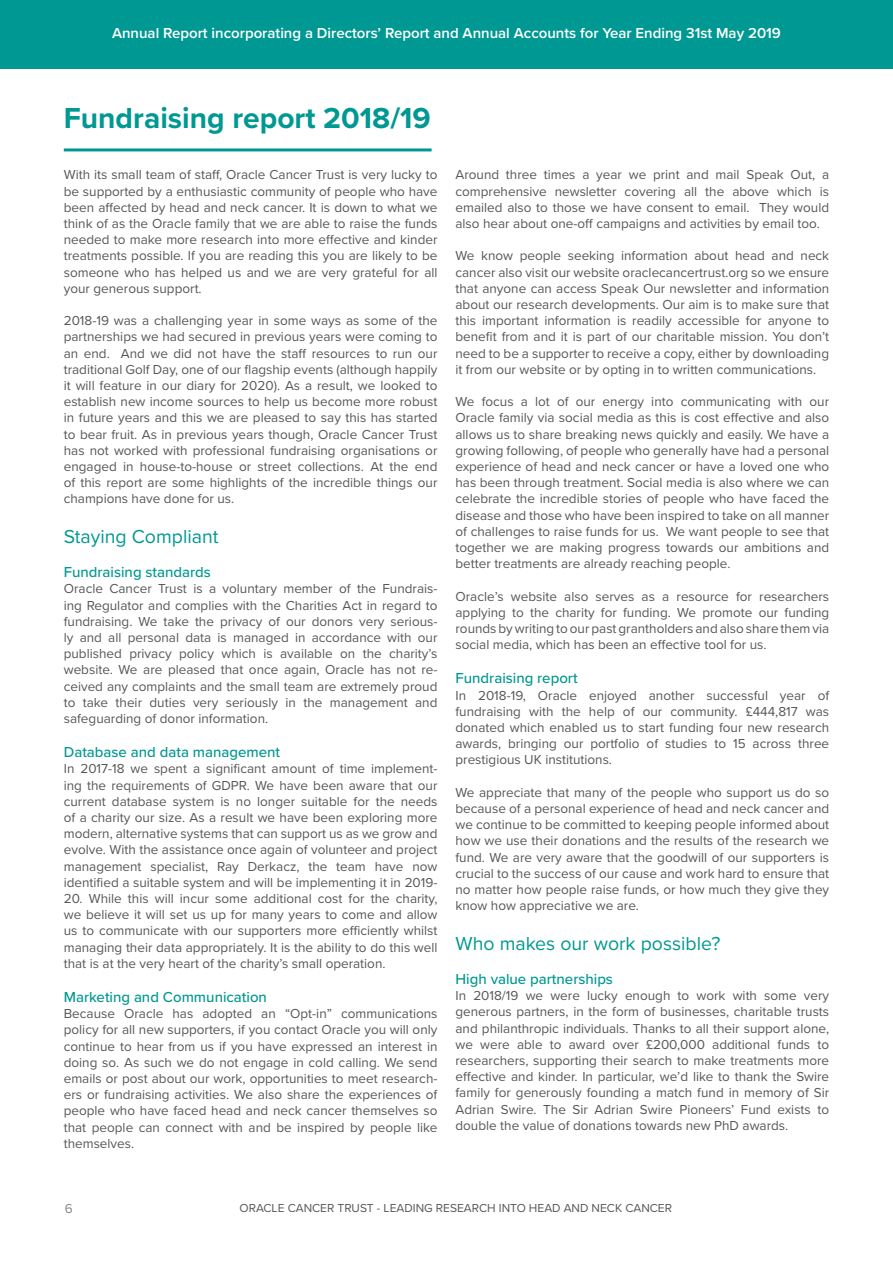
<style>
.page{position:relative;width:893px;height:1263px;background:#fff}
.page>*{position:absolute;margin:0;border:0;box-sizing:border-box;transform-origin:0 0}
.t1{font:700 30px "Proxima Nova";color:#009892}
.t2{font:19.5px "Proxima Nova";color:#009892}
.t3{font:500 15px "Proxima Nova";color:#009892}
.t4{font:600 15px "Proxima Nova";color:#fff}
.t5{font:13.5px/16.2px "Proxima Nova";color:#575756;text-align:justify}
.t6{font:13.5px "Proxima Nova";color:#878787}
.t7{font:12px "Proxima Nova";color:#575756}
</style>
<div class="page">
<div style="left:0;top:0;width:893px;height:68px;background:#009892"></div>
<hr style="left:64px;top:148px;width:368px;height:3px;background:#009892">
<p class="t4" style="left:112px;top:22px;width:670px">Annual Report incorporating a Directors’ Report and Annual Accounts for Year Ending 31st May 2019</p>
<h1 class="t1" style="left:64px;top:96px;width:368px">Fundraising report 2018/19</h1>
<p class="t5" style="left:64px;top:166px;width:375px">With its small team of staff, Oracle Cancer Trust is very lucky to be supported by a enthusiastic community of people who have been affected by head and neck cancer. It is down to what we think of as the Oracle family that we are able to raise the funds needed to make more research into more effective and kinder treatments possible. If you are reading this you are likely to be someone who has helped us and we are very grateful for all your generous support.</p>
<p class="t5" style="left:64px;top:312px;width:375px">2018-19 was a challenging year in some ways as some of the partnerships we had secured in previous years were coming to an end. And we did not have the staff resources to run our traditional Golf Day, one of our flagship events (although happily it will feature in our diary for 2020). As a result, we looked to establish new income sources to help us become more robust in future years and this we are pleased to say this has started to bear fruit. As in previous years though, Oracle Cancer Trust has not worked with professional fundraising organisations or engaged in house-to-house or street collections. At the end of this report are some highlights of the incredible things our champions have done for us.</p>
<h2 class="t2" style="left:64px;top:522px;width:156px">Staying Compliant</h2>
<p class="t3" style="left:64px;top:561px;width:149px">Fundraising standards</p>
<p class="t5" style="left:64px;top:580px;width:375px">Oracle Cancer Trust is a voluntary member of the Fundrais&shy;ing Regulator and complies with the Charities Act in regard to fundraising. We take the privacy of our donors very serious&shy;ly and all personal data is managed in accordance with our published privacy policy which is available on the charity’s website. We are pleased that once again, Oracle has not re&shy;ceived any complaints and the small team are extremely proud to take their duties very seriously in the management and safeguarding of donor information.</p>
<p class="t3" style="left:64px;top:741px;width:218px">Database and data management</p>
<p class="t5" style="left:64px;top:760px;width:375px">In 2017-18 we spent a significant amount of time implement&shy;ing the requirements of GDPR. We have been aware that our current database system is no longer suitable for the needs of a charity our size. As a result we have been exploring more modern, alternative systems that can support us as we grow and evolve. With the assistance once again of volunteer and project management specialist, Ray Derkacz, the team have now identified a suitable system and will be implementing it in 2019-</p>
<p class="t5" style="left:64px;top:890px;width:375px">20. While this will incur some additional cost for the charity, we believe it will set us up for many years to come and allow us to communicate with our supporters more efficiently whilst managing their data appropriately. It is the ability to do this well that is at the very heart of the charity’s small operation.</p>
<p class="t3" style="left:64px;top:986px;width:205px">Marketing and Communication</p>
<p class="t5" style="left:64px;top:1005px;width:375px">Because Oracle has adopted an “Opt-in” communications policy for all new supporters, if you contact Oracle you will only continue to hear from us if you have expressed an interest in doing so. As such we do not engage in cold calling. We send emails or post about our work, opportunities to meet research&shy;ers or fundraising activities. We also share the experiences of people who have faced head and neck cancer themselves so that people can connect with and be inspired by people like themselves.</p>
<p class="t5" style="left:455px;top:166px;width:375px">Around three times a year we print and mail Speak Out, a comprehensive newsletter covering all the above which is emailed also to those we have consent to email. They would also hear about one-off campaigns and activities by email too.</p>
<p class="t5" style="left:455px;top:247px;width:375px">We know people seeking information about head and neck cancer also visit our website oraclecancertrust.org so we ensure that anyone can access Speak Our newsletter and information about our research developments. Our aim is to make sure that this important information is readily accessible for anyone to benefit from and it is part of our charitable mission. You don’t need to be a supporter to receive a copy, either by downloading it from our website or by opting in to written communications.</p>
<p class="t5" style="left:455px;top:393px;width:375px">We focus a lot of our energy into communicating with our Oracle family via social media as this is cost effective and also allows us to share breaking news quickly and easily. We have a growing following, of people who generally have had a personal experience of head and neck cancer or have a loved one who has been through treatment. Social media is also where we can celebrate the incredible stories of people who have faced the disease and those who have been inspired to take on all manner of challenges to raise funds for us. We want people to see that together we are making progress towards our ambitions and better treatments are already reaching people.</p>
<p class="t5" style="left:455px;top:587px;width:375px">Oracle’s website also serves as a resource for researchers applying to the charity for funding. We promote our funding rounds by writing to our past grantholders and also share them via social media, which has been an effective tool for us.</p>
<p class="t3" style="left:455px;top:667px;width:124px">Fundraising report</p>
<p class="t5" style="left:455px;top:686px;width:375px">In 2018-19, Oracle enjoyed another successful year of fundraising with the help of our community. £444,817 was donated which enabled us to start funding four new research awards, bringing our portfolio of studies to 15 across three prestigious UK institutions.</p>
<p class="t5" style="left:455px;top:784px;width:375px">We appreciate that many of the people who support us do so because of a personal experience of head and neck cancer and we continue to be committed to keeping people informed about how we use their donations and the results of the research we fund. We are very aware that the goodwill of our supporters is crucial to the success of our cause and work hard to ensure that no matter how people raise funds, or how much they give they know how appreciative we are.</p>
<h2 class="t2" style="left:455px;top:929px;width:266px">Who makes our work possible?</h2>
<p class="t3" style="left:455px;top:968px;width:159px">High value partnerships</p>
<p class="t5" style="left:455px;top:987px;width:375px">In 2018/19 we were lucky enough to work with some very generous partners, in the form of businesses, charitable trusts and philanthropic individuals. Thanks to all their support alone, we were able to award over £200,000 additional funds to researchers, supporting their search to make treatments more effective and kinder. In particular, we’d like to thank the Swire family for generously founding a match fund in memory of Sir Adrian Swire. The Sir Adrian Swire Pioneers’ Fund exists to double the value of donations towards new PhD awards.</p>
<p class="t6" style="left:65px;top:1199px;width:9px">6</p>
<p class="t7" style="left:240px;top:1199px;width:434px">ORACLE CANCER TRUST - LEADING RESEARCH INTO HEAD AND NECK CANCER</p>
</div>
